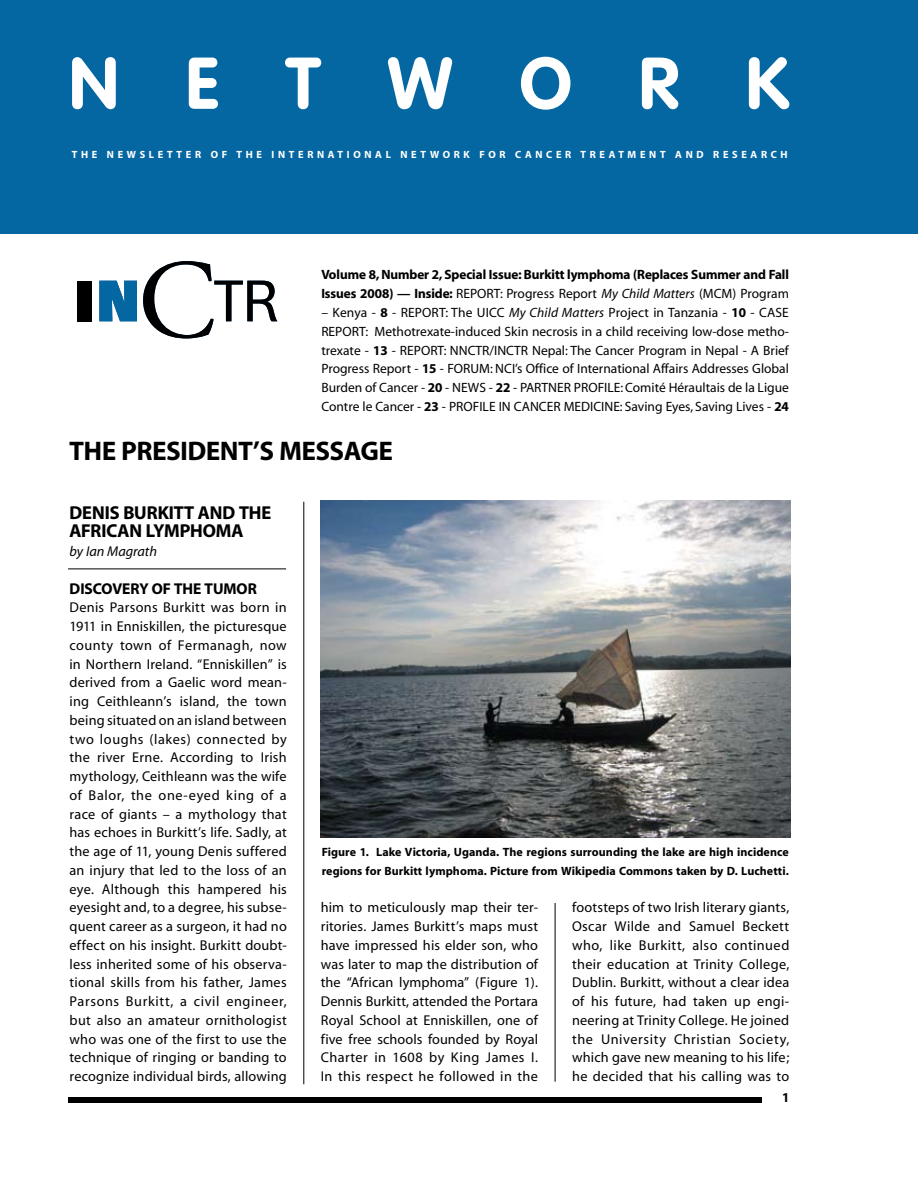
<style>
.page{position:relative;width:918px;height:1188px;background:#fff}
.page>*{position:absolute;margin:0;border:0;box-sizing:border-box;transform-origin:0 0}
.t1{font:700 72px "VAG Rounded";letter-spacing:.93em;color:#fff}
.t2{font:27px "Myriad Headline";color:#000}
.t3{font:18.75px/18.8px "Myriad Headline";color:#000}
.t4{font:15.75px "Myriad Headline";color:#000}
.t5{font:14.25px/18.8px "Myriad";letter-spacing:.015em;color:#000;text-align:justify}
.t6{font:italic 14.25px "Myriad";color:#000}
.t7{font:13.5px/18.8px "Myriad";color:#000}
.t8{font:13.5px "Myriad Headline";color:#000}
.t9{font:700 12px/18.8px "Myriad";letter-spacing:.005em;color:#000}
.t10{font:10.5px "Myriad Headline";letter-spacing:.355em;color:#fff}
.s1{font-family:"Myriad Headline"}
.s2{font-style:italic}
</style>
<div class="page">
<div style="left:0;top:0;width:918px;height:234px;background:#0567a2"></div>
<div style="left:68px;top:1097px;width:693px;height:5px;background:#000"></div>
<hr style="left:304px;top:502px;width:1px;height:582px;background:#000">
<hr style="left:68px;top:569px;width:218px;height:1px;background:#000">
<hr style="left:555px;top:903px;width:1px;height:179px;background:#000">
<div style="left:77px;top:281px;width:15px;height:40px;background:#000"></div>
<svg style="left:99px;top:281px;width:38px;height:40px"></svg>
<svg style="left:143px;top:261px;width:134px;height:77px"></svg>
<img style="left:320px;top:501px;width:470px;height:336px">
<h1 class="t1" style="left:69px;top:41px;width:722px">NETWORK</h1>
<p class="t10" style="left:72px;top:149px;width:717px">THE NEWSLETTER OF THE INTERNATIONAL NETWORK FOR CANCER TREATMENT AND RESEARCH</p>
<p class="t8" style="left:321px;top:268px;width:469px">VOLUME 8, NUMBER 2, SPECIAL ISSUE: BURKITT LYMPHOMA (REPLACES SUMMER AND FALL</p>
<p class="t7" style="left:321px;top:285px;width:469px"><span class="s1">ISSUES 2008) — INSIDE:</span> REPORT: Progress Report <span class="s2">My Child Matters</span> (MCM) Program</p>
<p class="t7" style="left:321px;top:304px;width:88px">– Kenya - <span class="s1">8</span> - report</p>
<p class="t7" style="left:446px;top:304px;width:322px">: The UICC <span class="s2">My Child Matters</span> Project in Tanzania - <span class="s1">10</span> - case</p>
<p class="t7" style="left:321px;top:322px;width:9px">report</p>
<p class="t7" style="left:321px;top:322px;width:469px;text-indent:44px">: Methotrexate-induced Skin necrosis in a child receiving low-dose metho&shy;trexate - <span class="s1">13</span> - report</p>
<p class="t7" style="left:321px;top:341px;width:469px;text-align:justify;text-indent:123px">: NNCTR/INCTR Nepal: The Cancer Program in Nepal - A Brief Progress Report - <span class="s1">15</span> - FORUM: NCI’s Office of International Affairs Addresses Global Burden of Cancer - <span class="s1">20</span> - News</p>
<p class="t7" style="left:489px;top:379px;width:40px">- <span class="s1">22</span> - partner</p>
<p class="t7" style="left:574px;top:379px;width:8px">profi</p>
<p class="t7" style="left:607px;top:379px;width:183px">le: Comité Héraultais de la Ligue</p>
<p class="t7" style="left:321px;top:397px;width:135px">Contre le Cancer - <span class="s1">23</span> - profi</p>
<p class="t7" style="left:483px;top:397px;width:40px">lein cancer</p>
<p class="t7" style="left:564px;top:397px;width:8px">medicine</p>
<p class="t7" style="left:620px;top:397px;width:170px">: Saving Eyes, Saving Lives - <span class="s1">24</span></p>
<h2 class="t2" style="left:70px;top:437px;width:325px">THE PRESIDENT’S MESSAGE</h2>
<h3 class="t3" style="left:70px;top:504px;width:203px">DENIS BURKITT AND THE<br>AFRICAN LYMPHOMA</h3>
<p class="t6" style="left:70px;top:544px;width:89px">by Ian Magrath</p>
<p class="t4" style="left:70px;top:580px;width:189px">DISCOVERY OF THE TUMOR</p>
<p class="t5" style="left:70px;top:599px;width:219px">Denis Parsons Burkitt was born in 1911 in Enniskillen, the picturesque county town of Fermanagh, now in Northern Ireland. “Enniskillen” is derived from a Gaelic word mean&shy;ing Ceithleann’s island, the town being situated on an island between two loughs (lakes) connected by the river Erne. According to Irish mythology, Ceithleann was the wife of Balor, the one-eyed king of a race of giants – a mythology that has echoes in Burkitt’s life. Sadly, at the age of 11, young Denis suffered an injury that led to the loss of an eye. Although this hampered his eyesight and, to a degree, his subse&shy;quent career as a surgeon, it had no effect on his insight. Burkitt doubt&shy;less inherited some of his observa&shy;tional skills from his father, James Parsons Burkitt, a civil engineer, but also an amateur ornithologist who was one of the first to use the technique of ringing or banding to recognize individual birds, allowing</p>
<p class="t9" style="left:322px;top:843px;width:469px">Figure 1. Lake Victoria, Uganda. The regions surrounding the lake are high incidence regions for Burkitt lymphoma. Picture from Wikipedia Commons taken by D. Luchetti.</p>
<p class="t5" style="left:321px;top:899px;width:219px">him to meticulously map their ter&shy;ritories. James Burkitt’s maps must have impressed his elder son, who was later to map the distribution of the “African lymphoma” (Figure 1).<br>Dennis Burkitt, attended the Portara Royal School at Enniskillen, one of five free schools founded by Royal Charter in 1608 by King James I.<br>In this respect he followed in the</p>
<p class="t5" style="left:572px;top:899px;width:219px">footsteps of two Irish literary giants, Oscar Wilde and Samuel Beckett who, like Burkitt, also continued their education at Trinity College, Dublin. Burkitt, without a clear idea of his future, had taken up engi&shy;neering at Trinity College. He joined the University Christian Society, which gave new meaning to his life; he decided that his calling was to</p>
<p class="t8" style="left:782px;top:1091px;width:9px">1</p>
</div>
